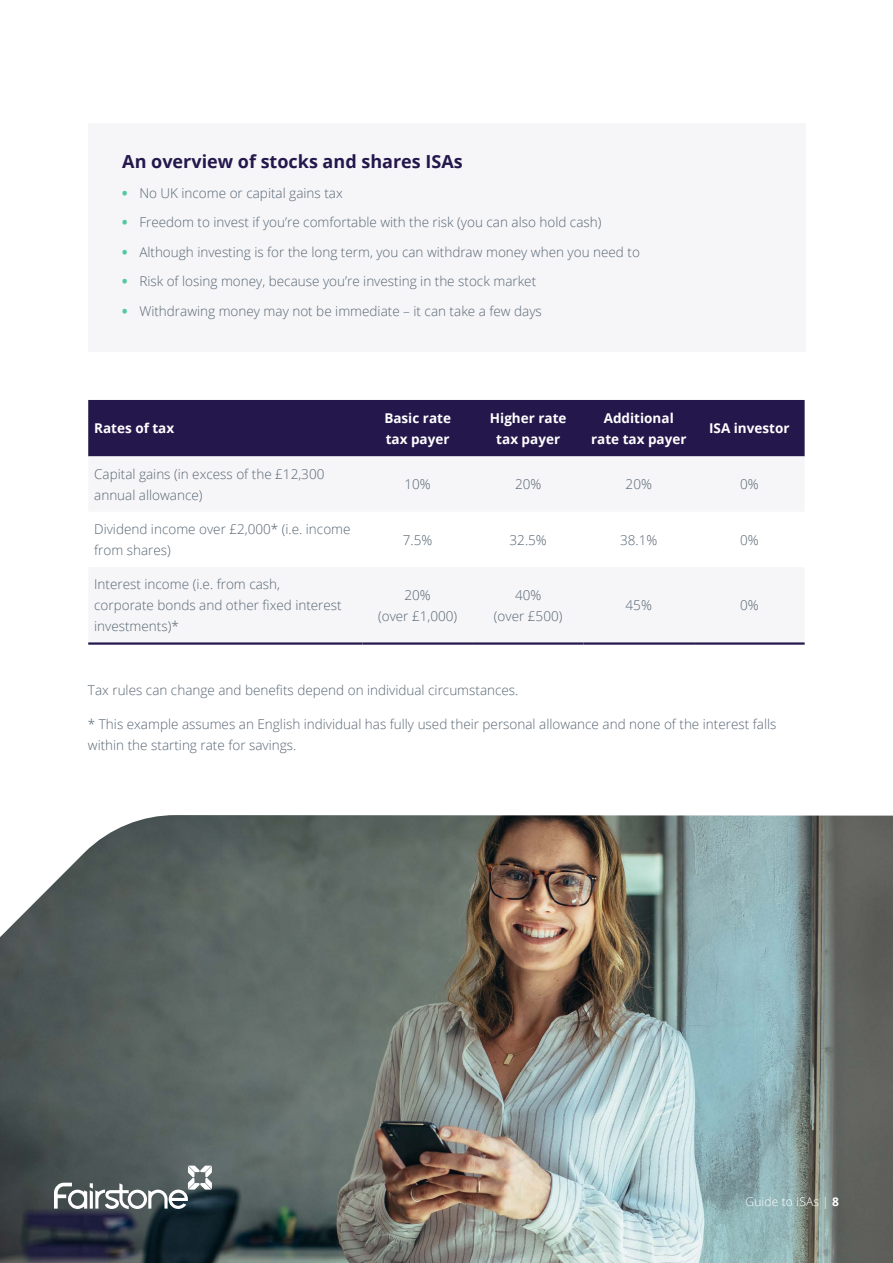
<style>
.page{position:relative;width:893px;height:1263px;background:#fff}
.page>*{position:absolute;margin:0;border:0;box-sizing:border-box;transform-origin:0 0}
.t1{font:700 18px "Open Sans";color:#24174c}
.t2{font:300 13.5px/21px "Open Sans";color:#566573}
.t3{font:700 13.5px/21px "Open Sans";color:#fff;text-align:center}
.t4{font:300 12px "Open Sans";letter-spacing:.01em;color:#fff}
.s1{font-weight:800;color:#54c9a1}
.s2{font-weight:700}
</style>
<div class="page">
<img style="left:0;top:815px;width:893px;height:448px">
<svg style="left:54px;top:1165px;width:158px;height:44px"></svg>
<div style="left:88px;top:123px;width:718px;height:229px;background:#f6f6f8"></div>
<div style="left:88px;top:400px;width:717px;height:56px;background:#24174c"></div>
<svg style="left:88px;top:456px;width:717px;height:1px"></svg>
<hr style="left:88px;top:642px;width:274px;height:3px;background:#24174c">
<hr style="left:362px;top:642px;width:111px;height:3px;background:#24174c">
<hr style="left:473px;top:642px;width:110px;height:3px;background:#24174c">
<hr style="left:583px;top:642px;width:111px;height:3px;background:#24174c">
<hr style="left:694px;top:642px;width:111px;height:3px;background:#24174c">
<h1 class="t1" style="left:122px;top:149px;width:342px">An overview of stocks and shares ISAs</h1>
<p class="t2" style="left:122px;top:182px;width:222px"><span class="s1">•</span> No UK income or capital gains tax</p>
<p class="t2" style="left:122px;top:212px;width:481px"><span class="s1">•</span> Freedom to invest if you’re comfortable with the risk (you can also hold cash)</p>
<p class="t2" style="left:122px;top:241px;width:519px"><span class="s1">•</span> Although investing is for the long term, you can withdraw money when you need to</p>
<p class="t2" style="left:122px;top:271px;width:415px"><span class="s1">•</span> Risk of losing money, because you’re investing in the stock market</p>
<p class="t2" style="left:122px;top:300px;width:421px"><span class="s1">•</span> Withdrawing money may not be immediate – it can take a few days</p>
<p class="t3" style="left:94px;top:418px;width:82px">Rates of tax</p>
<p class="t3" style="left:384px;top:407px;width:68px;text-align:left">Basic rate tax payer</p>
<p class="t3" style="left:490px;top:407px;width:78px">Higher rate tax payer</p>
<p class="t3" style="left:591px;top:407px;width:97px">Additional rate tax payer</p>
<p class="t3" style="left:709px;top:418px;width:82px">ISA investor</p>
<p class="t2" style="left:94px;top:463px;width:232px">Capital gains (in excess of the £12,300 annual allowance)</p>
<p class="t2" style="left:404px;top:473px;width:28px">10%</p>
<p class="t2" style="left:515px;top:473px;width:28px">20%</p>
<p class="t2" style="left:626px;top:473px;width:28px">20%</p>
<p class="t2" style="left:740px;top:473px;width:20px">0%</p>
<p class="t2" style="left:94px;top:518px;width:258px">Dividend income over £2,000* (i.e. income from shares)</p>
<p class="t2" style="left:403px;top:529px;width:31px">7.5%</p>
<p class="t2" style="left:510px;top:529px;width:39px">32.5%</p>
<p class="t2" style="left:620px;top:529px;width:39px">38.1%</p>
<p class="t2" style="left:740px;top:529px;width:20px">0%</p>
<p class="t2" style="left:94px;top:574px;width:249px">Interest income (i.e. from cash, corporate bonds and other fixed interest investments)*</p>
<p class="t2" style="left:378px;top:584px;width:81px;text-align:center">20%<br>(over £1,000)</p>
<p class="t2" style="left:494px;top:584px;width:70px;text-align:center">40%<br>(over £500)</p>
<p class="t2" style="left:626px;top:595px;width:28px">45%</p>
<p class="t2" style="left:740px;top:595px;width:20px">0%</p>
<p class="t2" style="left:88px;top:679px;width:432px">Tax rules can change and benefits depend on individual circumstances.</p>
<p class="t2" style="left:88px;top:713px;width:690px">* This example assumes an English individual has fully used their personal allowance and none of the interest falls within the starting rate for savings.</p>
<p class="t4" style="left:746px;top:1194px;width:95px">Guide to ISAs | <span class="s2">8</span></p>
</div>
